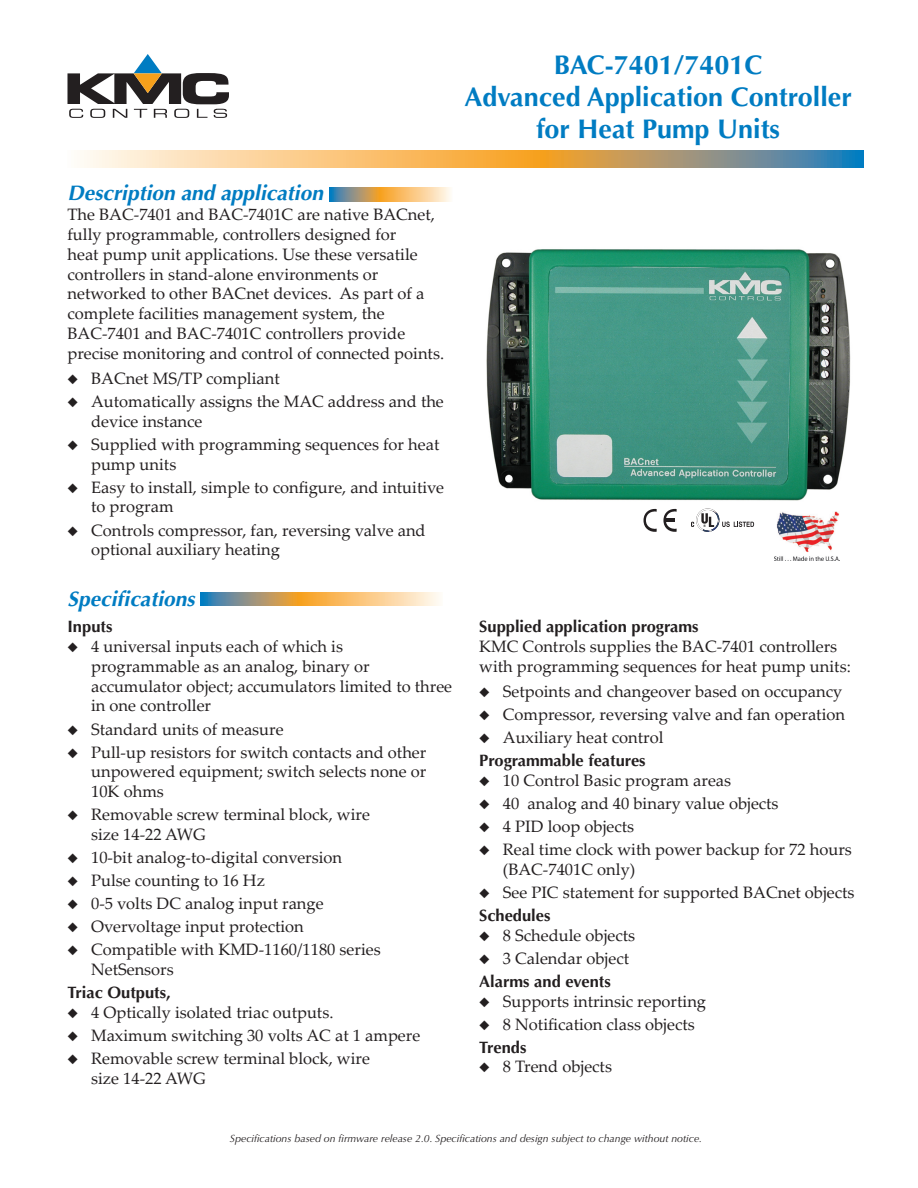
<style>
.page{position:relative;width:918px;height:1188px;background:#fff}
.page>*{position:absolute;margin:0;border:0;box-sizing:border-box;transform-origin:0 0}
.Model_No_Blue{font:700 27px/32.4px "Optima";color:#007cc2;text-align:center}
.Sect_Divider_Blue{font:italic 700 21px "Optima";color:#007cc2}
.bullet{font:16.5px/19.8px "Palatino Linotype";color:#231f20}
.Subhead_2{font:700 16.5px "Optima";color:#231f20}
.Disclaimer{font:italic 10.5px "Optima";color:#231f20}
</style>
<div class="page">
<svg style="left:67px;top:54px;width:162px;height:64px"></svg>
<svg style="left:80px;top:150px;width:784px;height:18px;background:#cfb383"></svg>
<svg style="left:201px;top:592px;width:239px;height:14px;background:#cfb383"></svg>
<svg style="left:644px;top:509px;width:13px;height:23px"></svg>
<svg style="left:663px;top:509px;width:14px;height:23px"></svg>
<img style="left:486px;top:249px;width:365px;height:252px">
<svg style="left:691px;top:508px;width:63px;height:24px"></svg>
<svg style="left:330px;top:188px;width:121px;height:13px;background:#ceb383"></svg>
<img style="left:774px;top:512px;width:65px;height:48px">
<p class="Model_No_Blue" style="left:464px;top:49px;width:389px">BAC-7401/7401C<br>Advanced Application Controller for Heat Pump Units</p>
<p class="Sect_Divider_Blue" style="left:68px;top:181px;width:257px">Description and application</p>
<p class="bullet" style="left:68px;top:204px;width:378px">The BAC-7401 and BAC-7401C are native BACnet, fully programmable, controllers designed for<br>heat pump unit applications. Use these versatile controllers in stand‑alone environments or networked to other BACnet devices. As part of a complete facilities management system, the BAC-7401 and BAC-7401C controllers provide precise monitoring and control of connected points.</p>
<p class="bullet" style="left:68px;top:368px;width:214px">◆ BACnet MS/TP compliant</p>
<p class="bullet" style="left:91px;top:391px;width:354px;text-indent:-24px">◆ Automatically assigns the MAC address and the device instance</p>
<p class="bullet" style="left:91px;top:434px;width:350px;text-indent:-24px">◆ Supplied with programming sequences for heat pump units</p>
<p class="bullet" style="left:91px;top:477px;width:355px;text-indent:-24px">◆ Easy to install, simple to configure, and intuitive to program</p>
<p class="bullet" style="left:91px;top:519px;width:336px;text-indent:-24px">◆ Controls compressor, fan, reversing valve and optional auxiliary heating</p>
<p class="Sect_Divider_Blue" style="left:68px;top:587px;width:129px">Specifications</p>
<p class="Subhead_2" style="left:68px;top:617px;width:46px">Inputs</p>
<p class="bullet" style="left:91px;top:636px;width:363px;text-indent:-24px">◆ 4 universal inputs each of which is programmable as an analog, binary or accumulator object; accumulators limited to three in one controller</p>
<p class="bullet" style="left:68px;top:718px;width:218px">◆ Standard units of measure</p>
<p class="bullet" style="left:91px;top:741px;width:337px;text-align:justify;text-indent:-24px">◆ Pull-up resistors for switch contacts and other unpowered equipment; switch selects none or 10K ohms</p>
<p class="bullet" style="left:91px;top:804px;width:280px;text-indent:-24px">◆ Removable screw terminal block, wire size 14-22 AWG</p>
<p class="bullet" style="left:68px;top:847px;width:276px">◆ 10-bit analog-to-digital conversion</p>
<p class="bullet" style="left:68px;top:870px;width:199px">◆ Pulse counting to 16 Hz</p>
<p class="bullet" style="left:68px;top:893px;width:258px">◆ 0-5 volts DC analog input range</p>
<p class="bullet" style="left:68px;top:916px;width:238px">◆ Overvoltage input protection</p>
<p class="bullet" style="left:91px;top:939px;width:291px;text-indent:-24px">◆ Compatible with KMD-1160/1180 series<br>NetSensors</p>
<p class="Subhead_2" style="left:68px;top:983px;width:105px">Triac Outputs,</p>
<p class="bullet" style="left:68px;top:1002px;width:267px">◆ 4 Optically isolated triac outputs.</p>
<p class="bullet" style="left:68px;top:1025px;width:354px">◆ Maximum switching 30 volts AC at 1 ampere</p>
<p class="bullet" style="left:91px;top:1048px;width:280px;text-indent:-24px">◆ Removable screw terminal block, wire size 14-22 AWG</p>
<p class="Subhead_2" style="left:479px;top:617px;width:221px">Supplied application programs</p>
<p class="bullet" style="left:479px;top:636px;width:373px">KMC Controls supplies the BAC-7401 controllers with programming sequences for heat pump units:</p>
<p class="bullet" style="left:479px;top:681px;width:365px">◆ Setpoints and changeover based on occupancy</p>
<p class="bullet" style="left:479px;top:704px;width:367px">◆ Compressor, reversing valve and fan operation</p>
<p class="bullet" style="left:479px;top:727px;width:186px">◆ Auxiliary heat control</p>
<p class="Subhead_2" style="left:479px;top:751px;width:168px">Programmable features</p>
<p class="bullet" style="left:479px;top:770px;width:253px">◆ 10 Control Basic program areas</p>
<p class="bullet" style="left:479px;top:793px;width:301px">◆ 40 analog and 40 binary value objects</p>
<p class="bullet" style="left:479px;top:816px;width:156px">◆ 4 PID loop objects</p>
<p class="bullet" style="left:503px;top:839px;width:350px;text-indent:-24px">◆ Real time clock with power backup for 72 hours (BAC-7401C only)</p>
<p class="bullet" style="left:479px;top:882px;width:377px">◆ See PIC statement for supported BACnet objects</p>
<p class="Subhead_2" style="left:479px;top:906px;width:73px">Schedules</p>
<p class="bullet" style="left:479px;top:925px;width:157px">◆ 8 Schedule objects</p>
<p class="bullet" style="left:479px;top:948px;width:151px">◆ 3 Calendar object</p>
<p class="Subhead_2" style="left:479px;top:972px;width:133px">Alarms and events</p>
<p class="bullet" style="left:479px;top:990px;width:228px">◆ Supports intrinsic reporting</p>
<p class="bullet" style="left:479px;top:1013px;width:217px">◆ 8 Notification class objects</p>
<p class="Subhead_2" style="left:479px;top:1037px;width:49px">Trends</p>
<p class="bullet" style="left:479px;top:1056px;width:134px">◆ 8 Trend objects</p>
<p class="Disclaimer" style="left:230px;top:1132px;width:474px">Specifications based on firmware release 2.0. Specifications and design subject to change without notice.</p>
</div>
